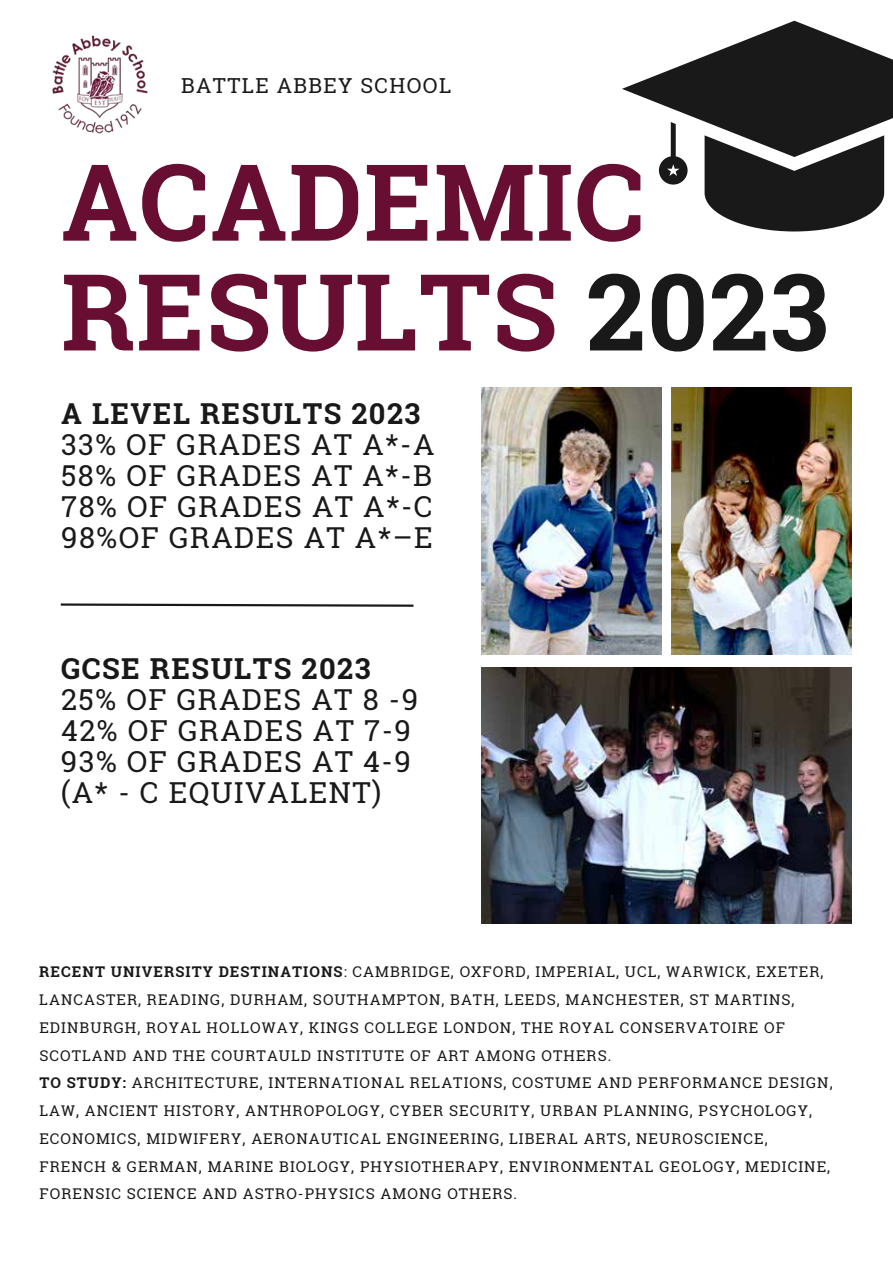
<style>
.page{position:relative;width:893px;height:1263px;background:#fff}
.page>*{position:absolute;margin:0;border:0;box-sizing:border-box;transform-origin:0 0}
.t1{font:700 106.5px/109.8px "Roboto Slab";letter-spacing:.01em;color:#670e32}
.t2{font:28.95px/31px "Roboto Slab";letter-spacing:.05em;color:#191919}
.t3{font:700 28.95px "Roboto Slab";letter-spacing:.05em;color:#191919}
.t4{font:28.8px/31px "Roboto Slab";letter-spacing:.05em;color:#191919;text-align:justify}
.t5{font:700 28.8px "Roboto Slab";letter-spacing:.05em;color:#191919}
.t6{font:20.7px "Roboto Slab";letter-spacing:.065em;color:#191919}
.t7{font:14.85px/27.8px "Roboto Slab";letter-spacing:.07em;color:#191919}
.s1{color:#191919}
.s2{font-weight:700}
</style>
<div class="page">
<svg style="left:622px;top:21px;width:271px;height:210px;fill:#191919"></svg>
<svg style="left:60px;top:603px;width:354px;height:4px"></svg>
<img style="left:672px;top:387px;width:180px;height:268px">
<img style="left:481px;top:387px;width:180px;height:268px">
<img style="left:52px;top:35px;width:96px;height:99px">
<img style="left:481px;top:667px;width:371px;height:256px">
<h3 class="t6" style="left:181px;top:71px;width:272px">BATTLE ABBEY SCHOOL</h3>
<h1 class="t1" style="left:61px;top:146px;width:769px">ACADEMIC<br>RESULTS <span class="s1">2023</span></h1>
<h3 class="t5" style="left:61px;top:393px;width:361px">A LEVEL RESULTS 2023</h3>
<h3 class="t4" style="left:61px;top:428px;width:375px">33% OF GRADES AT A*-A 58% OF GRADES AT A*-B 78% OF GRADES AT A*-C 98%OF GRADES AT A*–E</h3>
<h2 class="t3" style="left:61px;top:648px;width:311px">GCSE RESULTS 2023</h2>
<h2 class="t2" style="left:61px;top:683px;width:359px">25% OF GRADES AT 8 -9<br>42% OF GRADES AT 7-9<br>93% OF GRADES AT 4-9 (A* - C EQUIVALENT)</h2>
<p class="t7" style="left:39px;top:958px;width:795px"><span class="s2">RECENT UNIVERSITY DESTINATIONS</span>: CAMBRIDGE, OXFORD, IMPERIAL, UCL, WARWICK, EXETER, LANCASTER, READING, DURHAM, SOUTHAMPTON, BATH, LEEDS, MANCHESTER, ST MARTINS, EDINBURGH, ROYAL HOLLOWAY, KINGS COLLEGE LONDON, THE ROYAL CONSERVATOIRE OF SCOTLAND AND THE COURTAULD INSTITUTE OF ART AMONG OTHERS.<br><span class="s2">TO STUDY:</span> ARCHITECTURE, INTERNATIONAL RELATIONS, COSTUME AND PERFORMANCE DESIGN, LAW, ANCIENT HISTORY, ANTHROPOLOGY, CYBER SECURITY, URBAN PLANNING, PSYCHOLOGY, ECONOMICS, MIDWIFERY, AERONAUTICAL ENGINEERING, LIBERAL ARTS, NEUROSCIENCE, FRENCH &amp; GERMAN, MARINE BIOLOGY, PHYSIOTHERAPY, ENVIRONMENTAL GEOLOGY, MEDICINE, FORENSIC SCIENCE AND ASTRO-PHYSICS AMONG OTHERS.</p>
</div>
